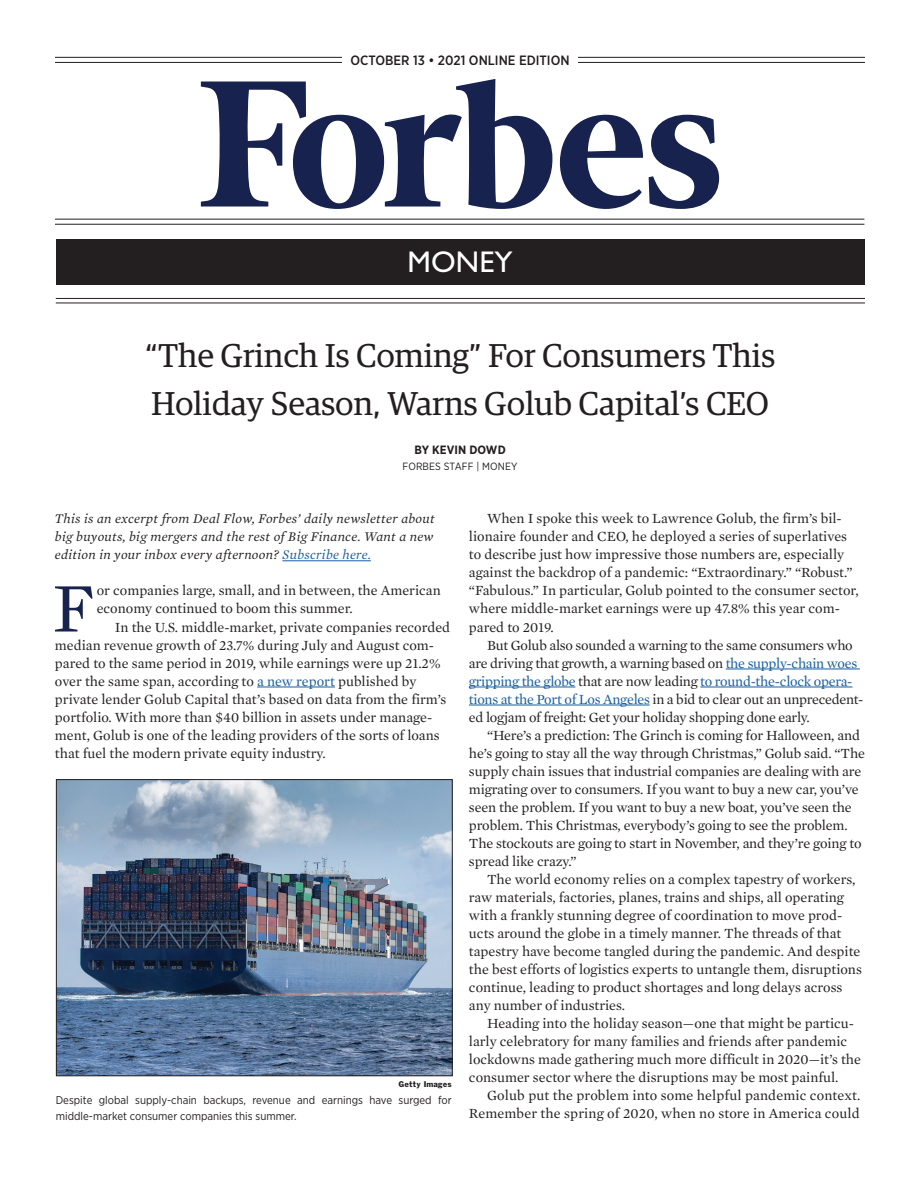
<style>
.page{position:relative;width:919px;height:1189px;background:#fff}
.page>*{position:absolute;margin:0;border:0;box-sizing:border-box;transform-origin:0 0}
.t1{font:70.8px "Mercury Text G1";color:#18224e}
.t2{font:33px/48px "Guardian Egyp";letter-spacing:.01em;color:#231f20}
.t3{font:30px "Gill Sans Std";letter-spacing:.005em;color:#fff}
.t4{font:14.25px/18px "Mercury Text G1";color:#231f20}
.t5{font:14.25px/18px "Mercury Text G1";letter-spacing:-.02em;color:#231f20}
.t6{font:italic 13.5px/18px "Mercury Text G1";letter-spacing:.02em;color:#231f20;text-align:justify}
.t7{font:500 13.5px "Gotham Narrow";color:#231f20}
.t8{font:700 12px "Gotham Narrow";letter-spacing:.01em;color:#231f20}
.t9{font:11.25px/16.5px "Gotham Narrow";color:#231f20}
.t10{font:10.5px "Gotham Narrow";letter-spacing:.01em;color:#231f20}
.t11{font:7.5px "AIC Franklin Gothic";color:#231f20}
.s1{color:#175d9e}
</style>
<div class="page">
<hr style="left:56px;top:298px;width:809px;height:1px;background:#231f20">
<hr style="left:56px;top:302px;width:809px;height:1px;background:#231f20">
<div style="left:56px;top:239px;width:808px;height:46px;background:#231f20"></div>
<hr style="left:282px;top:560px;width:89px;height:1px;background:#175d9e">
<hr style="left:257px;top:686px;width:78px;height:1px;background:#175d9e">
<hr style="left:726px;top:668px;width:134px;height:1px;background:#175d9e">
<hr style="left:469px;top:686px;width:106px;height:1px;background:#175d9e">
<hr style="left:700px;top:686px;width:152px;height:1px;background:#175d9e">
<hr style="left:469px;top:704px;width:181px;height:1px;background:#175d9e">
<hr style="left:55px;top:219px;width:809px;height:1px;background:#231f20">
<hr style="left:55px;top:224px;width:809px;height:1px;background:#231f20">
<svg style="left:201px;top:79px;width:518px;height:130px"></svg>
<hr style="left:55px;top:57px;width:810px;height:1px;background:#231f20">
<hr style="left:55px;top:62px;width:810px;height:1px;background:#231f20">
<div style="left:342px;top:49px;width:236px;height:21px;background:#fff"></div>
<img style="left:58px;top:781px;width:393px;height:292px">
<div style="left:56px;top:779px;width:397px;height:296px;border:1px solid #231f20"></div>
<p class="t7" style="left:350px;top:52px;width:221px">OCTOBER 13 • 2021 ONLINE EDITION</p>
<h3 class="t3" style="left:408px;top:245px;width:107px">MONEY</h3>
<h2 class="t2" style="left:145px;top:329px;width:632px">“The Grinch Is Coming” For Consumers This<br>Holiday Season, Warns Golub Capital’s CEO</h2>
<p class="t8" style="left:414px;top:442px;width:93px">BY KEVIN DOWD</p>
<p class="t10" style="left:403px;top:460px;width:116px">FORBES STAFF | MONEY</p>
<p class="t6" style="left:55px;top:509px;width:381px">This is an excerpt from Deal Flow, Forbes’ daily newsletter about big buyouts, big mergers and the rest of Big Finance. Want a new edition in your inbox every afternoon? <span class="s1">Subscribe here.</span></p>
<h1 class="t1" style="left:53px;top:557px;width:43px">F</h1>
<p class="t4" style="left:97px;top:581px;width:346px">or companies large, small, and in between, the American economy continued to boom this summer.</p>
<p class="t4" style="left:55px;top:617px;width:397px;text-indent:60px">In the U.S. middle-market, private companies recorded median revenue growth of 23.7% during July and August com&shy;pared to the same period in 2019, while earnings were up 21.2% over the same span, according to <span class="s1">a new report</span> published by private lender Golub Capital that’s based on data from the firm’s portfolio. With more than $40 billion in assets under manage&shy;ment, Golub is one of the leading providers of the sorts of loans that fuel the modern private equity industry.</p>
<p class="t11" style="left:399px;top:1078px;width:55px">Getty Images</p>
<p class="t9" style="left:56px;top:1090px;width:398px">Despite global supply-chain backups, revenue and earnings have surged for middle-market consumer companies this summer.</p>
<p class="t4" style="left:469px;top:509px;width:391px;text-indent:18px">When I spoke this week to Lawrence Golub, the firm’s bil&shy;lionaire founder and CEO, he deployed a series of superlatives to describe just how impressive those numbers are, especially against the backdrop of a pandemic: “Extraordinary.” “Robust.” “Fabulous.” In particular, Golub pointed to the consumer sector, where middle-market earnings were up 47.8% this year com&shy;pared to 2019.</p>
<p class="t5" style="left:469px;top:634px;width:396px;text-indent:18px">But Golub also sounded a warning to the same consumers who are driving that growth, a warning based on <span class="s1">the supply-chain woes gripping the globe</span> that are now leading <span class="s1">to round-the-clock opera&shy;tions at the Port of Los Angeles</span> in a bid to clear out an unprecedent&shy;ed logjam of freight: Get your holiday shopping done early.</p>
<p class="t4" style="left:469px;top:724px;width:398px;text-indent:18px">“Here’s a prediction: The Grinch is coming for Halloween, and he’s going to stay all the way through Christmas,” Golub said. “The supply chain issues that industrial companies are dealing with are migrating over to consumers. If you want to buy a new car, you’ve seen the problem. If you want to buy a new boat, you’ve seen the problem. This Christmas, everybody’s going to see the problem.<br>The stockouts are going to start in November, and they’re going to spread like crazy.”</p>
<p class="t4" style="left:469px;top:868px;width:394px;text-indent:18px">The world economy relies on a complex tapestry of workers, raw materials, factories, planes, trains and ships, all operating with a frankly stunning degree of coordination to move prod&shy;ucts around the globe in a timely manner. The threads of that tapestry have become tangled during the pandemic. And despite the best efforts of logistics experts to untangle them, disruptions continue, leading to product shortages and long delays across any number of industries.</p>
<p class="t4" style="left:469px;top:1012px;width:394px;text-indent:18px">Heading into the holiday season—one that might be particu&shy;larly celebratory for many families and friends after pandemic lockdowns made gathering much more difficult in 2020—it’s the consumer sector where the disruptions may be most painful.</p>
<p class="t4" style="left:469px;top:1084px;width:393px;text-align:right">Golub put the problem into some helpful pandemic context.<br>Remember the spring of 2020, when no store in America could</p>
</div>
